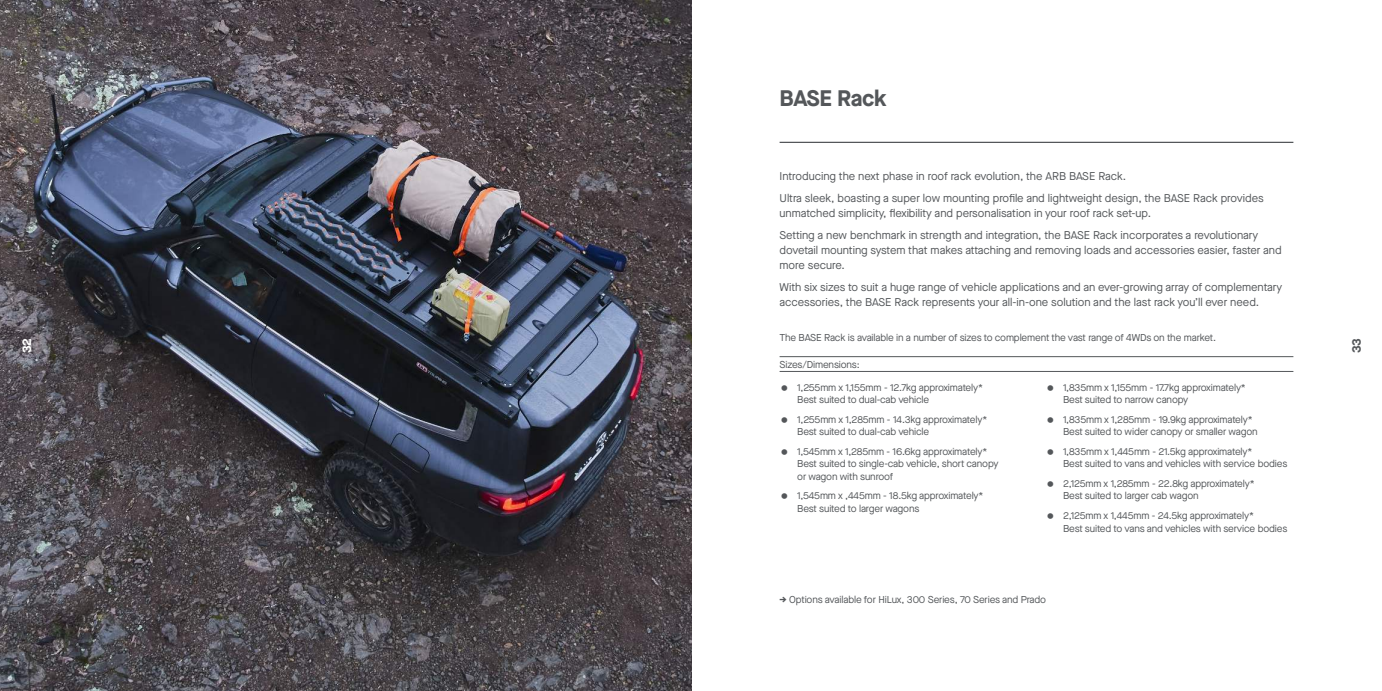
<style>
.page{position:relative;width:1382px;height:691px;background:#fff}
.page>*{position:absolute;margin:0;border:0;box-sizing:border-box;transform-origin:0 0}
.t1{font:700 22.5px "Maison Neue";letter-spacing:-.015em;color:#54575a}
.t2{font:700 12.5px "Maison Neue";color:#fff}
.t3{font:700 12.5px "Maison Neue";color:#54575a}
.t4{font:11.25px/22.1px "Maison Neue";letter-spacing:-.005em;color:#54575a}
.t5{font:10px/12.5px "Maison Neue";letter-spacing:-.015em;color:#54575a}
.s1{font-weight:700}
</style>
<div class="page">
<img style="left:0;top:0;width:691px;height:691px">
<hr style="left:780px;top:142px;width:513px;height:1px;background:#54575a">
<hr style="left:780px;top:356px;width:513px;height:1px;background:#54575a">
<hr style="left:780px;top:371px;width:513px;height:1px;background:#54575a">
<p class="t2" style="left:22px;top:353px;width:17px;rotate:-90deg">32</p>
<h1 class="t1" style="left:780px;top:89px;width:109px">BASE Rack</h1>
<p class="t4" style="left:780px;top:166px;width:486px">Introducing the next phase in roof rack evolution, the ARB BASE Rack.<br>Ultra sleek, boasting a super low mounting profile and lightweight design, the BASE Rack provides</p>
<p class="t4" style="left:780px;top:203px;width:480px">unmatched simplicity, flexibility and personalisation in your roof rack set-up.<br>Setting a new benchmark in strength and integration, the BASE Rack incorporates a revolutionary</p>
<p class="t4" style="left:780px;top:243px;width:504px;line-height:15px">dovetail mounting system that makes attaching and removing loads and accessories easier, faster and more secure.</p>
<p class="t4" style="left:780px;top:280px;width:504px;line-height:15px">With six sizes to suit a huge range of vehicle applications and an ever-growing array of complementary accessories, the BASE Rack represents your all-in-one solution and the last rack you’ll ever need.</p>
<p class="t5" style="left:780px;top:332px;width:438px">The BASE Rack is available in a number of sizes to complement the vast range of 4WDs on the market.</p>
<p class="t5" style="left:780px;top:358px;width:82px">Sizes/Dimensions:</p>
<p class="t5" style="left:797px;top:381px;width:187px">1,255mm x 1,155mm - 12.7kg approximately*<br>Best suited to dual-cab vehicle</p>
<p class="t5" style="left:797px;top:414px;width:191px">1,255mm x 1,285mm - 14.3kg approximately*<br>Best suited to dual-cab vehicle</p>
<p class="t5" style="left:797px;top:446px;width:203px">1,545mm x 1,285mm - 16.6kg approximately*<br>Best suited to single-cab vehicle, short canopy or wagon with sunroof</p>
<p class="t5" style="left:797px;top:490px;width:188px">1,545mm x ,445mm - 18.5kg approximately*<br>Best suited to larger wagons</p>
<p class="t5" style="left:1063px;top:381px;width:184px">1,835mm x 1,155mm - 17.7kg approximately*<br>Best suited to narrow canopy</p>
<p class="t5" style="left:1063px;top:414px;width:196px">1,835mm x 1,285mm - 19.9kg approximately*<br>Best suited to wider canopy or smaller wagon</p>
<p class="t5" style="left:1063px;top:446px;width:226px">1,835mm x 1,445mm - 21.5kg approximately*<br>Best suited to vans and vehicles with service bodies</p>
<p class="t5" style="left:1063px;top:478px;width:193px">2,125mm x 1,285mm - 22.8kg approximately*<br>Best suited to larger cab wagon</p>
<p class="t5" style="left:1063px;top:510px;width:226px">2,125mm x 1,445mm - 24.5kg approximately*<br>Best suited to vans and vehicles with service bodies</p>
<p class="t5" style="left:780px;top:593px;width:268px"><span class="s1">→</span> Options available for HiLux, 300 Series, 70 Series and Prado</p>
<p class="t3" style="left:1351px;top:353px;width:17px;rotate:-90deg">33</p>
</div>
